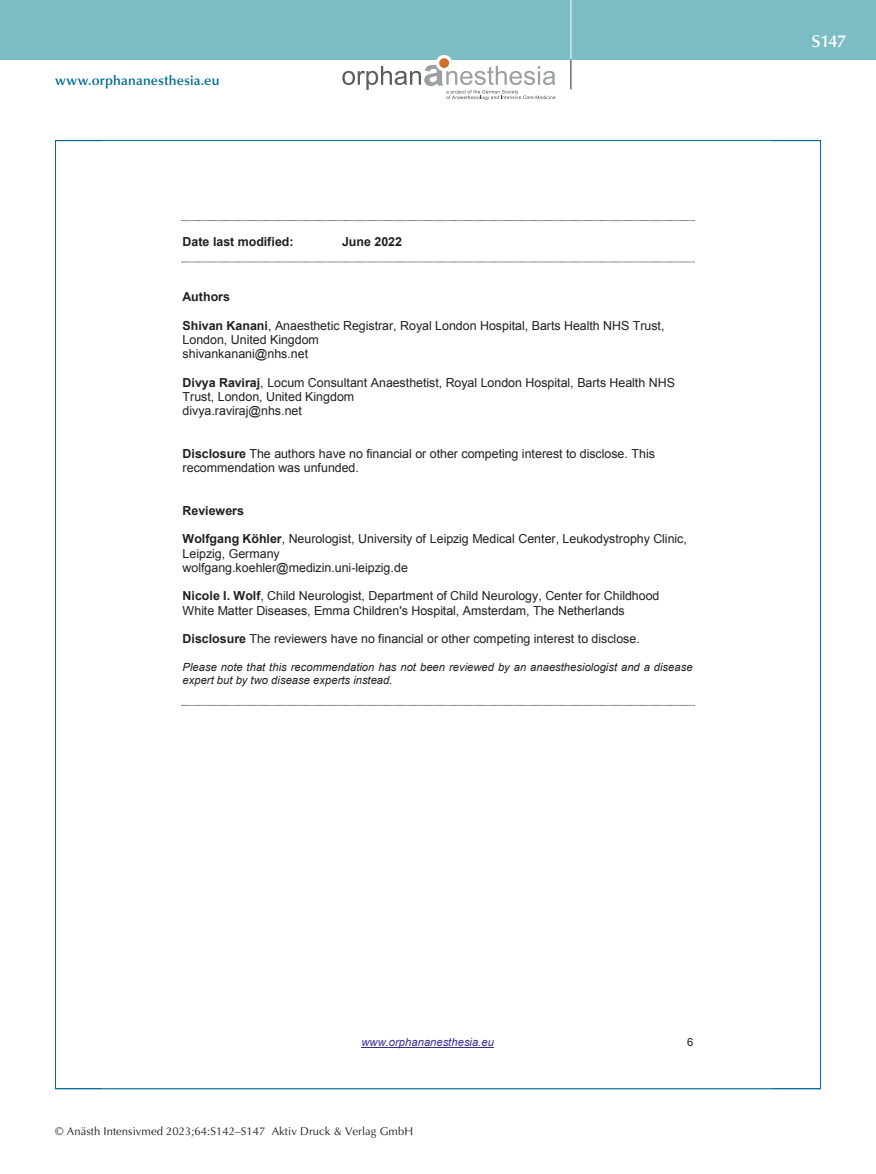
<style>
.page{position:relative;width:876px;height:1174px;background:#fff}
.page>*{position:absolute;margin:0;border:0;box-sizing:border-box;transform-origin:0 0}
.t1{font:600 17.25px "Optima";color:#fff}
.t2{font:600 13.5px "Optima";letter-spacing:.015em;color:#006b98}
.t3{font:12.45px/14.2px "Arial";color:#231f20}
.t4{font:700 12.45px "Arial";color:#231f20}
.t5{font:italic 11.25px/12.9px "Arial";color:#231f20}
.t6{font:11.25px "Optima";letter-spacing:.005em;color:#231f20}
.t7{font:italic 11.25px "Arial";color:#3c2f92}
.t8{font:11.25px "Arial";color:#231f20}
.s1{font-weight:700}
</style>
<div class="page">
<div style="left:0;top:0;width:876px;height:60px;background:#7cbcc5"></div>
<hr style="left:571px;top:0;width:1px;height:60px;background:#fff">
<svg style="left:571px;top:60px;width:1px;height:29px"></svg>
<svg style="left:436px;top:55px;width:16px;height:16px"></svg>
<div style="left:439px;top:58px;width:10px;height:10px;background:#d0732a;border-radius:50%"></div>
<svg style="left:342px;top:65px;width:213px;height:35px"></svg>
<hr style="left:361px;top:1047px;width:133px;height:1px;background:#3c2f92">
<svg style="left:181px;top:220px;width:514px;height:1px"></svg>
<svg style="left:181px;top:262px;width:514px;height:1px"></svg>
<svg style="left:181px;top:705px;width:514px;height:1px"></svg>
<p class="t2" style="left:55px;top:73px;width:166px">www.orphananesthesia.eu</p>
<p class="t4" style="left:183px;top:233px;width:112px">Date last modified:</p>
<p class="t4" style="left:342px;top:233px;width:62px">June 2022</p>
<p class="t4" style="left:183px;top:289px;width:49px">Authors</p>
<p class="t3" style="left:183px;top:318px;width:483px"><span class="s1">Shivan Kanani</span>, Anaesthetic Registrar, Royal London Hospital, Barts Health NHS Trust,<br>London, United Kingdom<br>shivankanani@nhs.net</p>
<p class="t3" style="left:183px;top:375px;width:494px"><span class="s1">Divya Raviraj</span>, Locum Consultant Anaesthetist, Royal London Hospital, Barts Health NHS<br>Trust, London, United Kingdom<br>divya.raviraj@nhs.net</p>
<p class="t3" style="left:183px;top:447px;width:474px"><span class="s1">Disclosure</span> The authors have no financial or other competing interest to disclose. This recommendation was unfunded.</p>
<p class="t4" style="left:183px;top:502px;width:63px">Reviewers</p>
<p class="t3" style="left:183px;top:532px;width:506px"><span class="s1">Wolfgang Köhler</span>, Neurologist, University of Leipzig Medical Center, Leukodystrophy Clinic,<br>Leipzig, Germany<br>wolfgang.koehler@medizin.uni-leipzig.de</p>
<p class="t3" style="left:183px;top:589px;width:478px"><span class="s1">Nicole I. Wolf</span>, Child Neurologist, Department of Child Neurology, Center for Childhood<br>White Matter Diseases, Emma Children's Hospital, Amsterdam, The Netherlands</p>
<p class="t3" style="left:183px;top:632px;width:459px"><span class="s1">Disclosure</span> The reviewers have no financial or other competing interest to disclose.</p>
<p class="t5" style="left:183px;top:660px;width:512px">Please note that this recommendation has not been reviewed by an anaesthesiologist and a disease expert but by two disease experts instead.</p>
<h1 class="t1" style="left:811px;top:31px;width:36px">S147</h1>
<p class="t7" style="left:361px;top:1035px;width:134px">www.orphananesthesia.eu</p>
<p class="t8" style="left:687px;top:1035px;width:8px">6</p>
<p class="t6" style="left:55px;top:1125px;width:359px">© Anästh Intensivmed 2023;64:S142–S147 Aktiv Druck &amp; Verlag GmbH</p>
</div>
